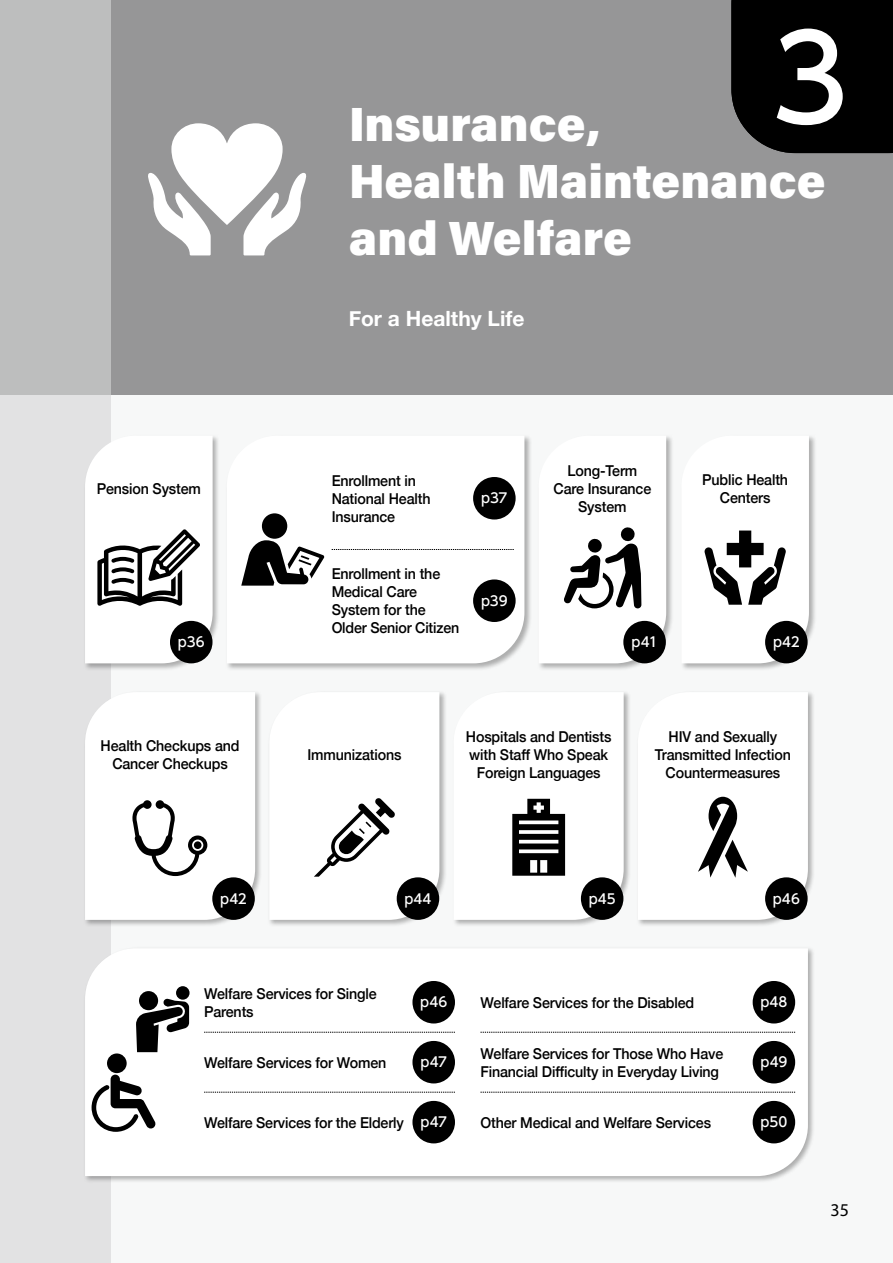
<style>
.page{position:relative;width:893px;height:1263px;background:#fff}
.page>*{position:absolute;margin:0;border:0;box-sizing:border-box;transform-origin:0 0}
.t1{font:500 117px "UD Shin Go Pro";color:#fff}
.t2{font:48px/57px "Acumin Variable Concept";color:#fff}
.t3{font:700 21px "Helvetica Neue";color:#fff}
.t4{font:18px "Myriad Pro";color:#000}
.t5{font:500 15px/18px "Helvetica Neue";letter-spacing:-.01em;color:#000;text-align:center;scale:.95 1}
.t6{font:500 13.5px "UD Shin Go Pro";letter-spacing:.01em;color:#fff}
.s1{font-family:"UD Shin Go Pro";font-size:13.5px;color:#fff}
</style>
<div class="page">
<div style="left:111px;top:0;width:782px;height:395px;background:#969697"></div>
<div style="left:0;top:0;width:111px;height:395px;background:#bdbebe"></div>
<div style="left:111px;top:395px;width:782px;height:868px;background:#f7f8f8"></div>
<div style="left:0;top:395px;width:111px;height:868px;background:#e2e2e3"></div>
<svg style="left:148px;top:123px;width:159px;height:132px"></svg>
<div style="left:83px;top:434px;width:137px;height:237px;background:#000;opacity:.3"></div>
<svg style="left:85px;top:436px;width:128px;height:227px"></svg>
<div style="left:225px;top:434px;width:307px;height:237px;background:#000;opacity:.3"></div>
<svg style="left:227px;top:436px;width:297px;height:227px"></svg>
<div style="left:473px;top:579px;width:43px;height:43px;background:#000;border-radius:50%"></div>
<div style="left:473px;top:477px;width:43px;height:42px;background:#000;border-radius:50%"></div>
<div style="left:537px;top:434px;width:137px;height:237px;background:#000;opacity:.3"></div>
<div style="left:680px;top:434px;width:136px;height:237px;background:#000;opacity:.3"></div>
<div style="left:83px;top:690px;width:180px;height:237px;background:#000;opacity:.3"></div>
<div style="left:268px;top:690px;width:179px;height:237px;background:#000;opacity:.3"></div>
<div style="left:452px;top:690px;width:179px;height:237px;background:#000;opacity:.3"></div>
<div style="left:636px;top:690px;width:179px;height:237px;background:#000;opacity:.3"></div>
<div style="left:262px;top:513px;width:25px;height:26px;background:#000;border-radius:50%"></div>
<svg style="left:241px;top:540px;width:83px;height:46px"></svg>
<svg style="left:332px;top:549px;width:182px;height:1px"></svg>
<svg style="left:539px;top:436px;width:127px;height:227px"></svg>
<svg style="left:681px;top:436px;width:128px;height:227px"></svg>
<svg style="left:85px;top:692px;width:170px;height:228px"></svg>
<svg style="left:269px;top:692px;width:170px;height:228px"></svg>
<svg style="left:454px;top:692px;width:170px;height:228px"></svg>
<svg style="left:638px;top:692px;width:170px;height:228px"></svg>
<div style="left:83px;top:946px;width:733px;height:238px;background:#000;opacity:.3"></div>
<svg style="left:85px;top:948px;width:723px;height:228px"></svg>
<div style="left:176px;top:986px;width:14px;height:14px;background:#000;border-radius:50%"></div>
<div style="left:139px;top:991px;width:19px;height:19px;background:#000;border-radius:50%"></div>
<svg style="left:136px;top:998px;width:53px;height:54px"></svg>
<svg style="left:92px;top:1074px;width:64px;height:58px"></svg>
<div style="left:107px;top:1053px;width:20px;height:20px;background:#000;border-radius:50%"></div>
<svg style="left:204px;top:1092px;width:251px;height:1px"></svg>
<svg style="left:204px;top:1032px;width:251px;height:1px"></svg>
<div style="left:412px;top:981px;width:43px;height:42px;background:#000;border-radius:50%"></div>
<div style="left:412px;top:1041px;width:43px;height:42px;background:#000;border-radius:50%"></div>
<div style="left:412px;top:1101px;width:43px;height:42px;background:#000;border-radius:50%"></div>
<svg style="left:480px;top:1092px;width:315px;height:1px"></svg>
<svg style="left:480px;top:1032px;width:315px;height:1px"></svg>
<div style="left:753px;top:981px;width:42px;height:42px;background:#000;border-radius:50%"></div>
<div style="left:753px;top:1041px;width:42px;height:42px;background:#000;border-radius:50%"></div>
<div style="left:753px;top:1101px;width:42px;height:42px;background:#000;border-radius:50%"></div>
<div style="left:731px;top:0;width:162px;height:153px;background:#000"></div>
<h1 class="t1" style="left:771px;top:-16px;width:79px">3</h1>
<h2 class="t2" style="left:349px;top:94px;width:478px">Insurance,<br>Health Maintenance and Welfare</h2>
<p class="t5" style="left:97px;top:479px;width:111px">Pension System</p>
<p class="t6" style="left:178px;top:631px;width:28px">p36</p>
<p class="t5" style="left:101px;top:736px;width:148px">Health Checkups and<br>Cancer Checkups</p>
<p class="t6" style="left:220px;top:888px;width:28px">p42</p>
<h3 class="t3" style="left:349px;top:302px;width:177px">For a Healthy Life</h3>
<p class="t5" style="left:332px;top:470px;width:106px;text-align:left">Enrollment in<br>National Health<br>Insurance</p>
<p class="t5" style="left:332px;top:563px;width:136px;text-align:left">Enrollment in the<br>Medical Care<br>System for the<br>Older Senior Citizen</p>
<p class="t6" style="left:481px;top:487px;width:28px">p37</p>
<p class="t6" style="left:481px;top:590px;width:28px">p39</p>
<p class="t5" style="left:554px;top:461px;width:104px">Long-Term<br>Care Insurance<br>System</p>
<p class="t6" style="left:632px;top:631px;width:27px">p41</p>
<p class="t5" style="left:702px;top:470px;width:92px">Public Health<br>Centers</p>
<p class="t6" style="left:773px;top:631px;width:28px">p42</p>
<p class="t5" style="left:307px;top:745px;width:101px">Immunizations</p>
<p class="t5" style="left:466px;top:727px;width:155px">Hospitals and Dentists with Staff Who Speak<br>Foreign Languages</p>
<p class="t5" style="left:655px;top:727px;width:145px">HIV and Sexually<br>Transmitted Infection<br>Countermeasures</p>
<p class="t6" style="left:404px;top:888px;width:29px">p44</p>
<p class="t6" style="left:589px;top:888px;width:28px">p45</p>
<p class="t6" style="left:773px;top:888px;width:29px">p46</p>
<p class="t5" style="left:204px;top:983px;width:183px;text-align:left">Welfare Services for Single<br>Parents</p>
<p class="t6" style="left:420px;top:991px;width:29px">p46</p>
<p class="t5" style="left:204px;top:1052px;width:193px">Welfare Services for Women</p>
<p class="t6" style="left:420px;top:1051px;width:28px">p47</p>
<p class="t5" style="left:204px;top:1112px;width:257px">Welfare Services for the Elderly <span class="s1">p47</span></p>
<p class="t5" style="left:480px;top:992px;width:227px">Welfare Services for the Disabled</p>
<p class="t6" style="left:760px;top:991px;width:29px">p48</p>
<p class="t5" style="left:480px;top:1043px;width:257px;text-align:left">Welfare Services for Those Who Have<br>Financial Difficulty in Everyday Living</p>
<p class="t6" style="left:760px;top:1051px;width:28px">p49</p>
<p class="t5" style="left:480px;top:1112px;width:244px">Other Medical and Welfare Services</p>
<p class="t6" style="left:760px;top:1111px;width:28px">p50</p>
<p class="t4" style="left:831px;top:1199px;width:20px">35</p>
</div>
